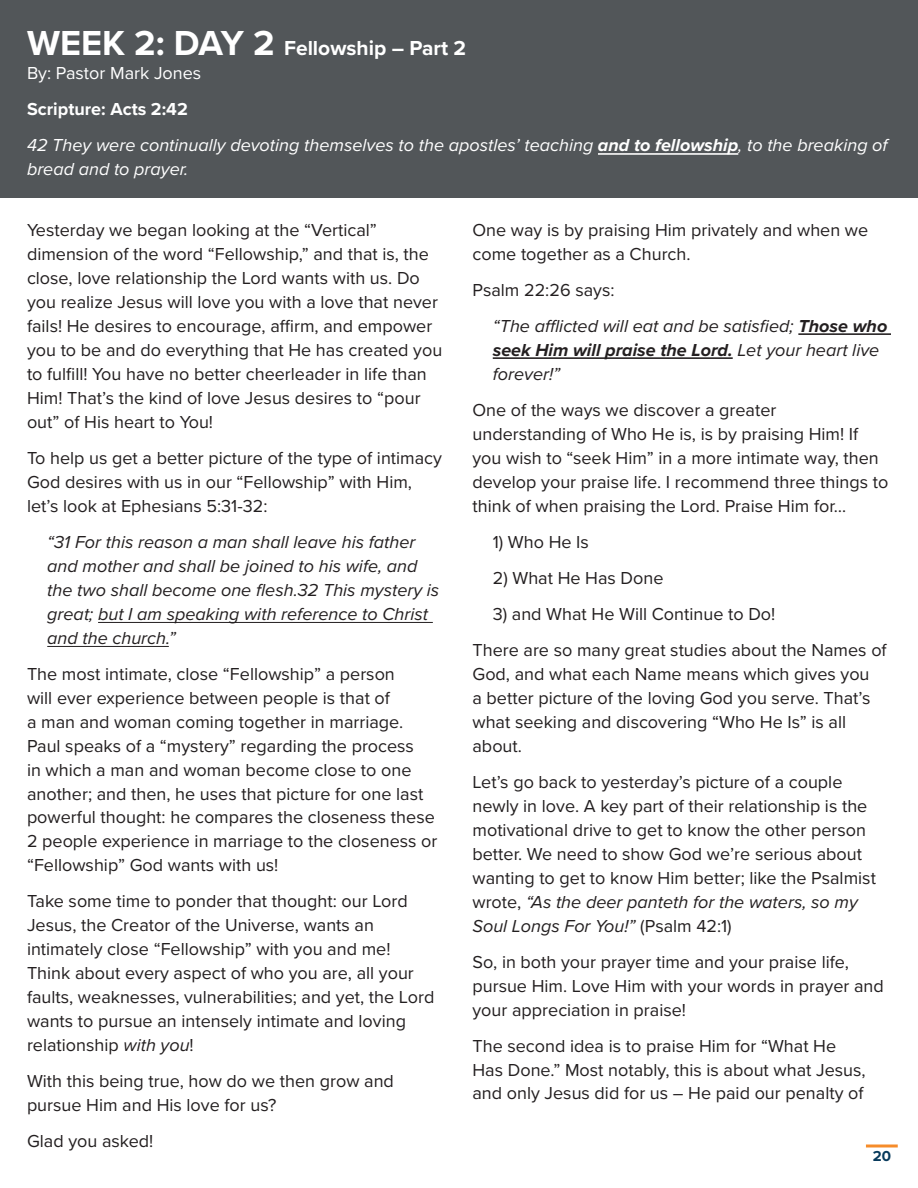
<style>
.page{position:relative;width:918px;height:1188px;background:#fff}
.page>*{position:absolute;margin:0;border:0;box-sizing:border-box;transform-origin:0 0}
.t1{font:700 21px "Proxima Nova";color:#fff}
.t2{font:18px/24px "Proxima Nova";color:#231f20}
.t3{font:italic 18px/24px "Proxima Nova";color:#231f20}
.t4{font:italic 18px/36px "Proxima Nova";color:#fff}
.t5{font:italic 700 18px/24px "Proxima Nova";color:#231f20}
.t6{font:18px "Proxima Nova";color:#fff}
.t7{font:700 15px "Proxima Nova";color:#083a5c}
.s1{font-size:36px}
.s2{font-weight:700;font-style:normal}
.s3{font-weight:700}
.s4{font-style:italic}
.s5{font-style:normal}
.s6{font-weight:400}
</style>
<div class="page">
<svg style="left:866px;top:1144px;width:32px;height:4px"></svg>
<div style="left:0;top:0;width:918px;height:198px;background:#525659"></div>
<hr style="left:598px;top:153px;width:140px;height:2px;background:#fff">
<hr style="left:98px;top:622px;width:335px;height:1px;background:#231f20">
<hr style="left:47px;top:646px;width:122px;height:1px;background:#231f20">
<hr style="left:798px;top:333px;width:93px;height:2px;background:#231f20">
<hr style="left:493px;top:357px;width:240px;height:2px;background:#231f20">
<p class="t1" style="left:27px;top:33px;width:441px"><span class="s1">WEEK 2: DAY 2</span> Fellowship – Part 2</p>
<p class="t6" style="left:27px;top:60px;width:176px">By: Pastor Mark Jones</p>
<p class="t4" style="left:27px;top:91px;width:862px"><span class="s2">Scripture: Acts 2:42<br></span>42 They were continually devoting themselves to the apostles’ teaching <span class="s3">and to fellowship</span>, to the breaking of</p>
<p class="t4" style="left:27px;top:151px;width:163px">bread and to prayer.</p>
<p class="t2" style="left:27px;top:217px;width:417px">Yesterday we began looking at the “Vertical” dimension of the word “Fellowship,” and that is, the close, love relationship the Lord wants with us. Do you realize Jesus will love you with a love that never fails! He desires to encourage, affirm, and empower you to be and do everything that He has created you to fulfill! You have no better cheerleader in life than Him! That’s the kind of love Jesus desires to “pour out” of His heart to You!</p>
<p class="t2" style="left:27px;top:445px;width:417px">To help us get a better picture of the type of intimacy<br>God desires with us in our “Fellowship” with Him, let’s look at Ephesians 5:31-32:</p>
<p class="t3" style="left:47px;top:529px;width:394px">“31 For this reason a man shall leave his father and mother and shall be joined to his wife, and the two shall become one flesh.32 This mystery is great; but I am speaking with reference to Christ and the church.”</p>
<p class="t2" style="left:27px;top:661px;width:412px">The most intimate, close “Fellowship” a person<br>will ever experience between people is that of<br>a man and woman coming together in marriage.<br>Paul speaks of a “mystery” regarding the process<br>in which a man and woman become close to one another; and then, he uses that picture for one last powerful thought: he compares the closeness these 2 people experience in marriage to the closeness or “Fellowship” God wants with us!</p>
<p class="t2" style="left:27px;top:889px;width:409px">Take some time to ponder that thought: our Lord Jesus, the Creator of the Universe, wants an intimately close “Fellowship” with you and me!<br>Think about every aspect of who you are, all your faults, weaknesses, vulnerabilities; and yet, the Lord wants to pursue an intensely intimate and loving relationship <span class="s4">with you</span>!</p>
<p class="t2" style="left:27px;top:1069px;width:368px">With this being true, how do we then grow and pursue Him and His love for us?</p>
<p class="t2" style="left:27px;top:1129px;width:128px">Glad you asked!</p>
<p class="t2" style="left:472px;top:217px;width:397px">One way is by praising Him privately and when we come together as a Church.</p>
<p class="t3" style="left:493px;top:271px;width:396px;line-height:36px;text-indent:-20px"><span class="s5">Psalm 22:26 says:<br></span>“The afflicted will eat and be satisfied; <span class="s3">Those who</span></p>
<p class="t5" style="left:493px;top:337px;width:388px">seek Him will praise the Lord. <span class="s6">Let your heart live forever!”</span></p>
<p class="t2" style="left:472px;top:397px;width:417px">One of the ways we discover a greater understanding of Who He is, is by praising Him! If you wish to “seek Him” in a more intimate way, then develop your praise life. I recommend three things to think of when praising the Lord. Praise Him for…</p>
<p class="t2" style="left:493px;top:529px;width:98px">1) Who He Is</p>
<p class="t2" style="left:493px;top:565px;width:172px">2) What He Has Done</p>
<p class="t2" style="left:472px;top:595px;width:416px;line-height:36px;text-indent:20px">3) and What He Will Continue to Do!<br>There are so many great studies about the Names of</p>
<p class="t2" style="left:472px;top:661px;width:400px">God, and what each Name means which gives you a better picture of the loving God you serve. That’s what seeking and discovering “Who He Is” is all about.</p>
<p class="t2" style="left:472px;top:769px;width:405px">Let’s go back to yesterday’s picture of a couple newly in love. A key part of their relationship is the motivational drive to get to know the other person better. We need to show God we’re serious about wanting to get to know Him better; like the Psalmist wrote, <span class="s4">“As the deer panteth for the waters, so my Soul Longs For You!”</span> (Psalm 42:1)</p>
<p class="t2" style="left:472px;top:949px;width:413px">So, in both your prayer time and your praise life, pursue Him. Love Him with your words in prayer and your appreciation in praise!</p>
<p class="t2" style="left:472px;top:1033px;width:395px">The second idea is to praise Him for “What He<br>Has Done.” Most notably, this is about what Jesus, and only Jesus did for us – He paid our penalty of</p>
<p class="t7" style="left:873px;top:1145px;width:20px">20</p>
</div>
